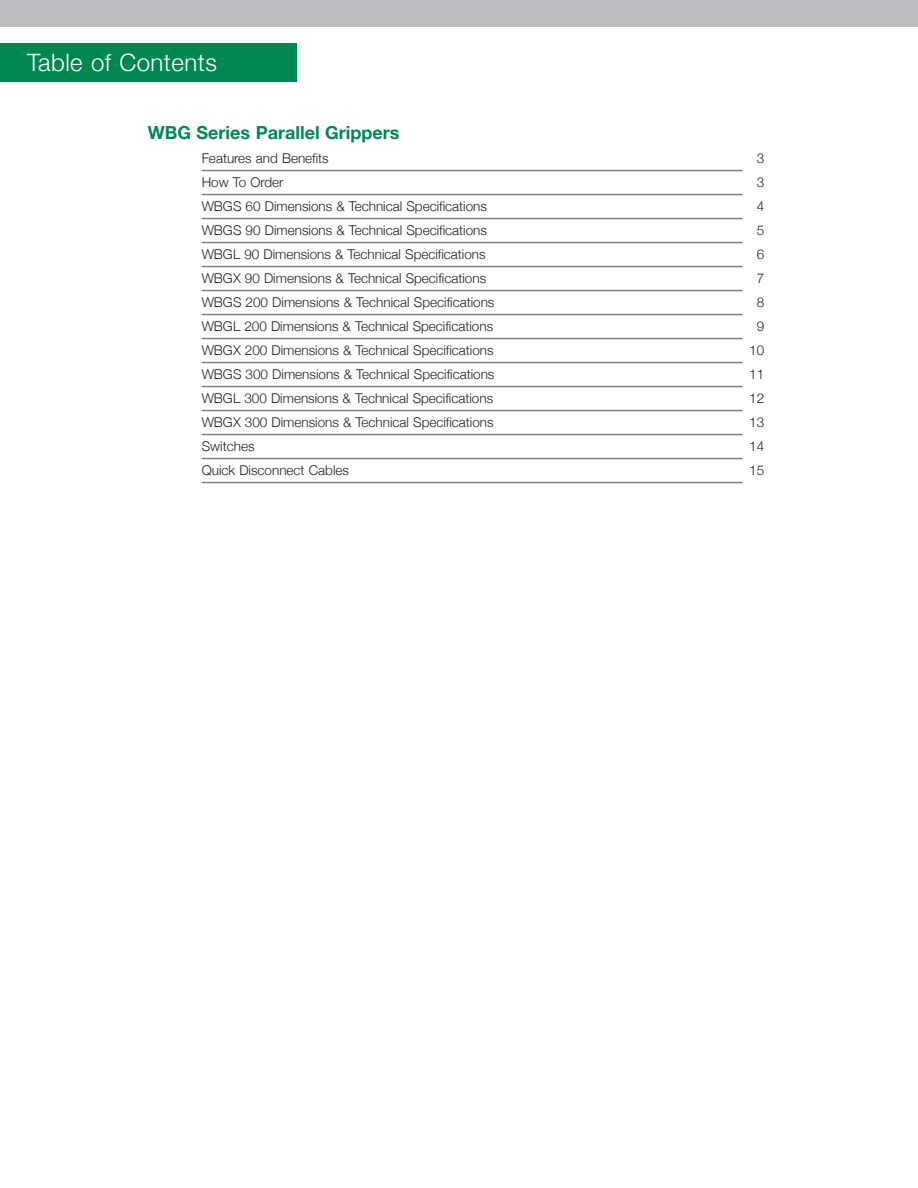
<style>
.page{position:relative;width:918px;height:1188px;background:#fff}
.page>*{position:absolute;margin:0;border:0;box-sizing:border-box;transform-origin:0 0}
.t1{font:300 24px "Helvetica Neue";letter-spacing:.02em;color:#fff}
.t2{font:700 18px "Helvetica Neue";color:#008751}
.t3{font:300 13.5px "Helvetica Neue";color:#231f20}
</style>
<div class="page">
<div style="left:0;top:0;width:918px;height:27px;background:#bcbdc0"></div>
<div style="left:0;top:43px;width:297px;height:39px;background:#008751"></div>
<hr style="left:202px;top:170px;width:541px;height:1px;background:#808285">
<hr style="left:202px;top:194px;width:541px;height:1px;background:#808285">
<hr style="left:202px;top:218px;width:541px;height:1px;background:#808285">
<hr style="left:202px;top:242px;width:541px;height:1px;background:#808285">
<hr style="left:202px;top:266px;width:541px;height:1px;background:#808285">
<hr style="left:202px;top:290px;width:541px;height:1px;background:#808285">
<hr style="left:202px;top:314px;width:541px;height:1px;background:#808285">
<hr style="left:202px;top:338px;width:541px;height:1px;background:#808285">
<hr style="left:202px;top:362px;width:541px;height:1px;background:#808285">
<hr style="left:202px;top:386px;width:541px;height:1px;background:#808285">
<hr style="left:202px;top:410px;width:541px;height:1px;background:#808285">
<hr style="left:202px;top:434px;width:541px;height:1px;background:#808285">
<hr style="left:202px;top:458px;width:541px;height:1px;background:#808285">
<hr style="left:202px;top:482px;width:541px;height:1px;background:#808285">
<h1 class="t1" style="left:27px;top:43px;width:191px">Table of Contents</h1>
<h2 class="t2" style="left:148px;top:119px;width:253px">WBG Series Parallel Grippers</h2>
<p class="t3" style="left:202px;top:147px;width:129px">Features and Benefits</p>
<p class="t3" style="left:757px;top:147px;width:9px">3</p>
<p class="t3" style="left:202px;top:171px;width:83px">How To Order</p>
<p class="t3" style="left:757px;top:171px;width:9px">3</p>
<p class="t3" style="left:202px;top:195px;width:287px">WBGS 60 Dimensions &amp; Technical Specifications</p>
<p class="t3" style="left:757px;top:195px;width:9px">4</p>
<p class="t3" style="left:202px;top:219px;width:287px">WBGS 90 Dimensions &amp; Technical Specifications</p>
<p class="t3" style="left:757px;top:219px;width:9px">5</p>
<p class="t3" style="left:202px;top:243px;width:285px">WBGL 90 Dimensions &amp; Technical Specifications</p>
<p class="t3" style="left:757px;top:243px;width:9px">6</p>
<p class="t3" style="left:202px;top:267px;width:286px">WBGX 90 Dimensions &amp; Technical Specifications</p>
<p class="t3" style="left:757px;top:267px;width:9px">7</p>
<p class="t3" style="left:202px;top:291px;width:294px">WBGS 200 Dimensions &amp; Technical Specifications</p>
<p class="t3" style="left:757px;top:291px;width:9px">8</p>
<p class="t3" style="left:202px;top:315px;width:293px">WBGL 200 Dimensions &amp; Technical Specifications</p>
<p class="t3" style="left:757px;top:315px;width:9px">9</p>
<p class="t3" style="left:202px;top:339px;width:293px">WBGX 200 Dimensions &amp; Technical Specifications</p>
<p class="t3" style="left:749px;top:339px;width:17px">10</p>
<p class="t3" style="left:202px;top:363px;width:294px">WBGS 300 Dimensions &amp; Technical Specifications</p>
<p class="t3" style="left:749px;top:363px;width:17px">11</p>
<p class="t3" style="left:202px;top:387px;width:293px">WBGL 300 Dimensions &amp; Technical Specifications</p>
<p class="t3" style="left:749px;top:387px;width:17px">12</p>
<p class="t3" style="left:202px;top:411px;width:293px">WBGX 300 Dimensions &amp; Technical Specifications</p>
<p class="t3" style="left:749px;top:411px;width:17px">13</p>
<p class="t3" style="left:202px;top:435px;width:54px">Switches</p>
<p class="t3" style="left:749px;top:435px;width:17px">14</p>
<p class="t3" style="left:202px;top:459px;width:149px">Quick Disconnect Cables</p>
<p class="t3" style="left:749px;top:459px;width:17px">15</p>
</div>
